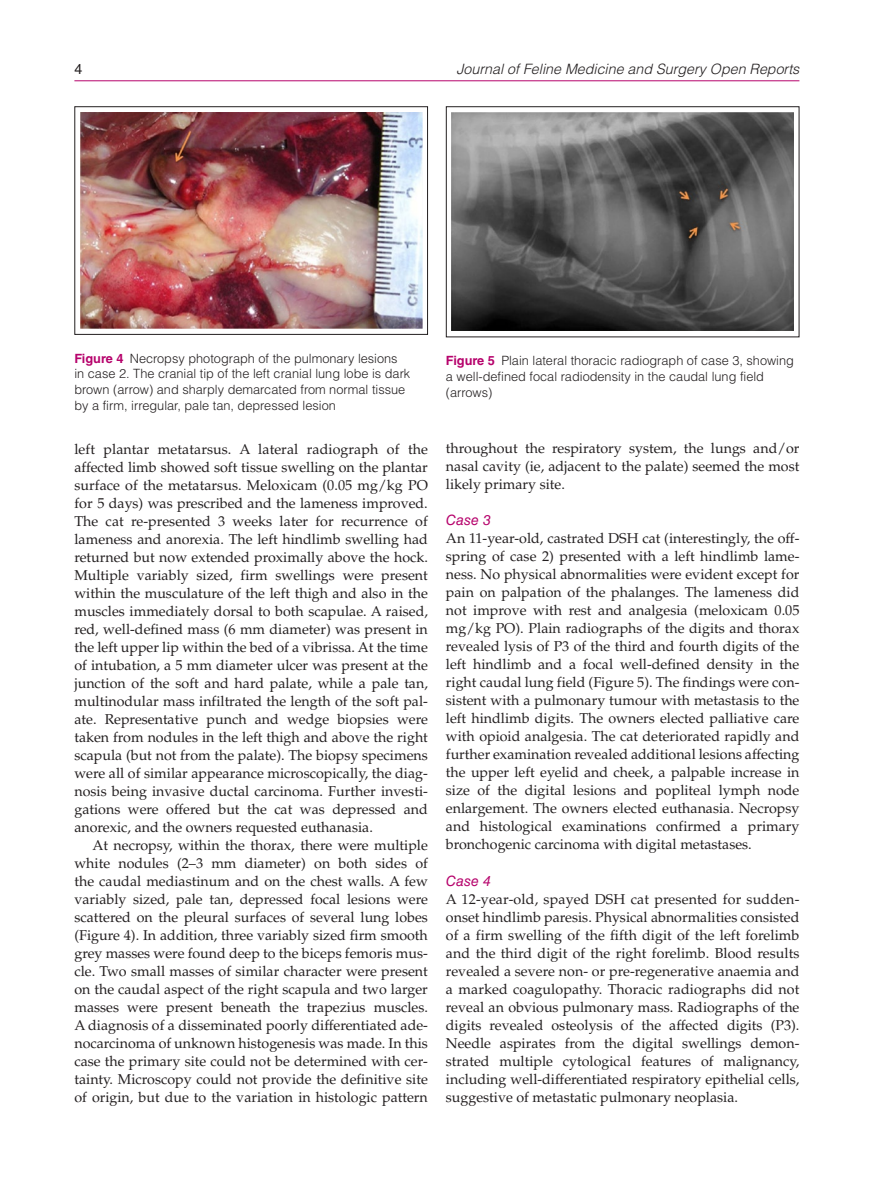
<style>
.page{position:relative;width:893px;height:1191px;background:#fff}
.page>*{position:absolute;margin:0;border:0;box-sizing:border-box;transform-origin:0 0}
.t1{font:14.25px/18px "Palatino LT Std";color:#231f20;text-align:justify}
.t2{font:italic 300 14.25px "Helvetica LT Std";color:#231f20}
.t3{font:italic 14.25px "Helvetica LT Std";color:#b6036c}
.t4{font:14.25px "Helvetica LT Std";color:#231f20}
.t5{font:300 12.75px/15.8px "Helvetica LT Std";color:#231f20}
.s1{font-weight:700;color:#b6036c}
</style>
<div class="page">
<hr style="left:74px;top:80px;width:725px;height:1px;background:#b6036c">
<img style="left:80px;top:113px;width:342px;height:215px">
<div style="left:74px;top:106px;width:354px;height:229px;border:1px solid #231f20"></div>
<img style="left:452px;top:113px;width:342px;height:218px">
<div style="left:446px;top:106px;width:353px;height:231px;border:1px solid #231f20"></div>
<p class="t4" style="left:74px;top:61px;width:9px">4</p>
<p class="t2" style="left:456px;top:60px;width:344px">Journal of Feline Medicine and Surgery Open Reports</p>
<p class="t5" style="left:74px;top:350px;width:337px"><span class="s1">Figure 4</span> Necropsy photograph of the pulmonary lesions in case 2. The cranial tip of the left cranial lung lobe is dark brown (arrow) and sharply demarcated from normal tissue by a firm, irregular, pale tan, depressed lesion</p>
<p class="t5" style="left:446px;top:352px;width:350px"><span class="s1">Figure 5</span> Plain lateral thoracic radiograph of case 3, showing a well-defined focal radiodensity in the caudal lung field (arrows)</p>
<p class="t1" style="left:74px;top:440px;width:355px">left plantar metatarsus. A lateral radiograph of the affected limb showed soft tissue swelling on the plantar surface of the metatarsus. Meloxicam (0.05 mg/kg PO for 5 days) was prescribed and the lameness improved.<br>The cat re-presented 3 weeks later for recurrence of lameness and anorexia. The left hindlimb swelling had returned but now extended proximally above the hock.<br>Multiple variably sized, firm swellings were present within the musculature of the left thigh and also in the muscles immediately dorsal to both scapulae. A raised, red, well-defined mass (6 mm diameter) was present in the left upper lip within the bed of a vibrissa. At the time of intubation, a 5 mm diameter ulcer was present at the junction of the soft and hard palate, while a pale tan, multinodular mass infiltrated the length of the soft pal&shy;ate. Representative punch and wedge biopsies were taken from nodules in the left thigh and above the right scapula (but not from the palate). The biopsy specimens were all of similar appearance microscopically, the diag&shy;nosis being invasive ductal carcinoma. Further investi&shy;gations were offered but the cat was depressed and anorexic, and the owners requested euthanasia.</p>
<p class="t1" style="left:74px;top:836px;width:355px;text-indent:18px">At necropsy, within the thorax, there were multiple white nodules (2–3 mm diameter) on both sides of the caudal mediastinum and on the chest walls. A few variably sized, pale tan, depressed focal lesions were scattered on the pleural surfaces of several lung lobes (Figure 4). In addition, three variably sized firm smooth grey masses were found deep to the biceps femoris mus&shy;cle. Two small masses of similar character were present on the caudal aspect of the right scapula and two larger masses were present beneath the trapezius muscles.<br>A diagnosis of a disseminated poorly differentiated ade&shy;nocarcinoma of unknown histogenesis was made. In this case the primary site could not be determined with cer&shy;tainty. Microscopy could not provide the definitive site of origin, but due to the variation in histologic pattern</p>
<p class="t1" style="left:446px;top:440px;width:355px">throughout the respiratory system, the lungs and/or nasal cavity (ie, adjacent to the palate) seemed the most likely primary site.</p>
<p class="t3" style="left:446px;top:512px;width:47px">Case 3</p>
<p class="t1" style="left:446px;top:530px;width:355px">An 11-year-old, castrated DSH cat (interestingly, the off&shy;spring of case 2) presented with a left hindlimb lame&shy;ness. No physical abnormalities were evident except for pain on palpation of the phalanges. The lameness did not improve with rest and analgesia (meloxicam 0.05 mg/kg PO). Plain radiographs of the digits and thorax revealed lysis of P3 of the third and fourth digits of the left hindlimb and a focal well-defined density in the right caudal lung field (Figure 5). The findings were con&shy;sistent with a pulmonary tumour with metastasis to the left hindlimb digits. The owners elected palliative care with opioid analgesia. The cat deteriorated rapidly and further examination revealed additional lesions affecting the upper left eyelid and cheek, a palpable increase in size of the digital lesions and popliteal lymph node enlargement. The owners elected euthanasia. Necropsy and histological examinations confirmed a primary bronchogenic carcinoma with digital metastases.</p>
<p class="t3" style="left:446px;top:873px;width:47px">Case 4</p>
<p class="t1" style="left:446px;top:890px;width:355px">A 12-year-old, spayed DSH cat presented for sudden&shy;onset hindlimb paresis. Physical abnormalities consisted of a firm swelling of the fifth digit of the left forelimb and the third digit of the right forelimb. Blood results revealed a severe non- or pre-regenerative anaemia and a marked coagulopathy. Thoracic radiographs did not reveal an obvious pulmonary mass. Radiographs of the digits revealed osteolysis of the affected digits (P3).<br>Needle aspirates from the digital swellings demon&shy;strated multiple cytological features of malignancy, including well-differentiated respiratory epithelial cells, suggestive of metastatic pulmonary neoplasia.</p>
</div>
